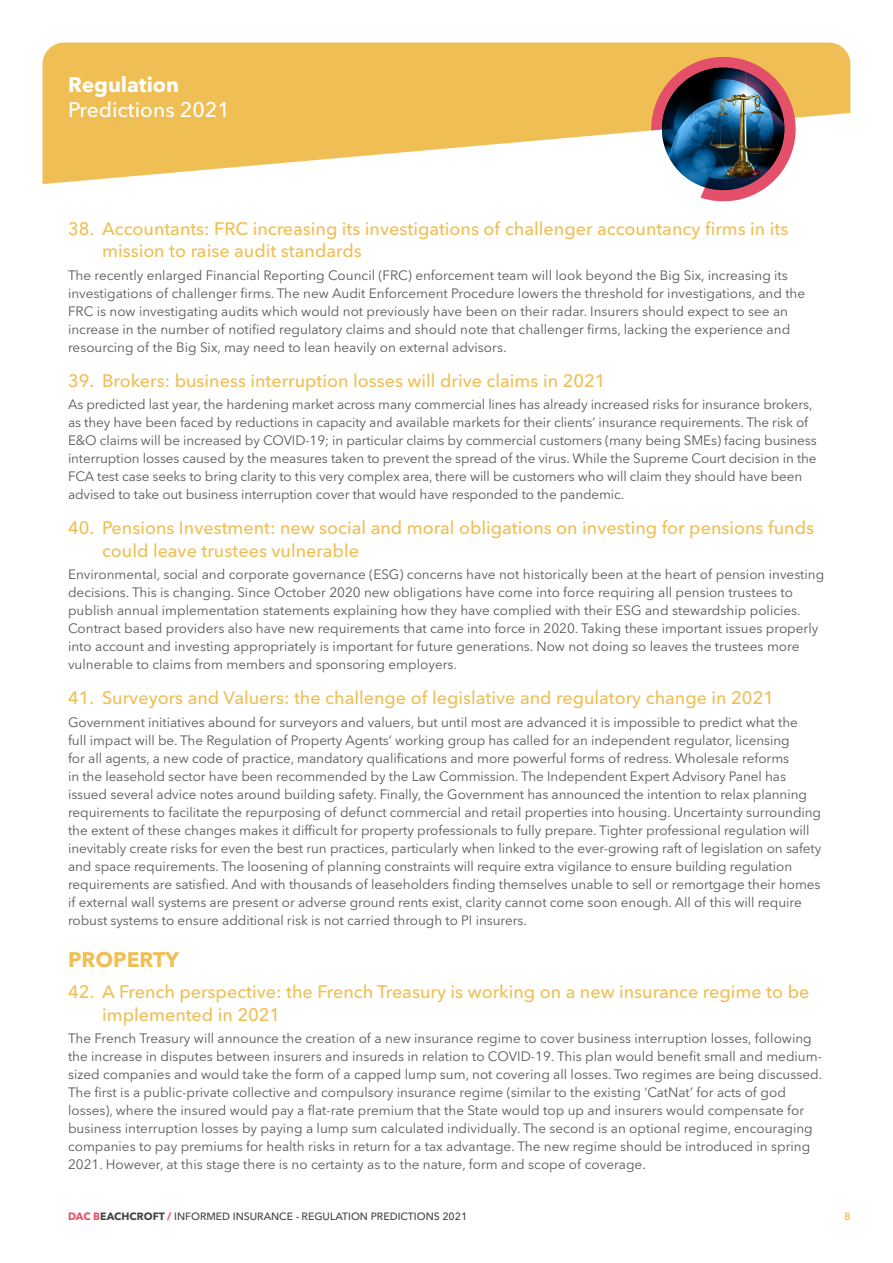
<style>
.page{position:relative;width:893px;height:1263px;background:#fff}
.page>*{position:absolute;margin:0;border:0;box-sizing:border-box;transform-origin:0 0}
.t1{font:500 21px "Avenir Next LT Pro";color:#fff}
.t2{font:700 21px "Avenir Next LT Pro";color:#fff}
.Individual_Predictio{font:700 21px "Avenir Next LT Pro";color:#efbf55}
.t3{font:500 18px/22.5px "Avenir Next LT Pro";color:#efbf55}
.Numbered_Predictions{font:13.5px/18px "Avenir Next LT Pro";letter-spacing:-.005em;color:#57585a}
.t4{font:500 10.5px "Avenir Next LT Pro";color:#444445}
.t5{font:600 10.5px "Avenir Next LT Pro";color:#efbf55}
.s1{font-weight:700;color:#e45069}
.s2{font-weight:700}
</style>
<div class="page">
<svg style="left:43px;top:43px;width:807px;height:141px;fill:#efbf55"></svg>
<svg style="left:651px;top:47px;width:154px;height:155px"></svg>
<img style="left:655px;top:68px;width:134px;height:126px">
<h1 class="t2" style="left:68px;top:72px;width:113px">Regulation</h1>
<h1 class="t1" style="left:68px;top:97px;width:163px">Predictions 2021</h1>
<p class="t3" style="left:102px;top:217px;width:688px;text-indent:-34px">38. Accountants: FRC increasing its investigations of challenger accountancy firms in its mission to raise audit standards</p>
<p class="Numbered_Predictions" style="left:68px;top:266px;width:739px">The recently enlarged Financial Reporting Council (FRC) enforcement team will look beyond the Big Six, increasing its investigations of challenger firms. The new Audit Enforcement Procedure lowers the threshold for investigations, and the FRC is now investigating audits which would not previously have been on their radar. Insurers should expect to see an increase in the number of notified regulatory claims and should note that challenger firms, lacking the experience and resourcing of the Big Six, may need to lean heavily on external advisors.</p>
<p class="t3" style="left:68px;top:369px;width:539px">39. Brokers: business interruption losses will drive claims in 2021</p>
<p class="Numbered_Predictions" style="left:68px;top:395px;width:750px">As predicted last year, the hardening market across many commercial lines has already increased risks for insurance brokers, as they have been faced by reductions in capacity and available markets for their clients’ insurance requirements. The risk of E&amp;O claims will be increased by COVID-19; in particular claims by commercial customers (many being SMEs) facing business interruption losses caused by the measures taken to prevent the spread of the virus. While the Supreme Court decision in the FCA test case seeks to bring clarity to this very complex area, there will be customers who will claim they should have been advised to take out business interruption cover that would have responded to the pandemic.</p>
<p class="t3" style="left:102px;top:517px;width:713px;text-indent:-34px">40. Pensions Investment: new social and moral obligations on investing for pensions funds could leave trustees vulnerable</p>
<p class="Numbered_Predictions" style="left:68px;top:565px;width:758px">Environmental, social and corporate governance (ESG) concerns have not historically been at the heart of pension investing decisions. This is changing. Since October 2020 new obligations have come into force requiring all pension trustees to publish annual implementation statements explaining how they have complied with their ESG and stewardship policies.<br>Contract based providers also have new requirements that came into force in 2020. Taking these important issues properly into account and investing appropriately is important for future generations. Now not doing so leaves the trustees more vulnerable to claims from members and sponsoring employers.</p>
<p class="t3" style="left:68px;top:687px;width:708px">41. Surveyors and Valuers: the challenge of legislative and regulatory change in 2021</p>
<p class="Numbered_Predictions" style="left:68px;top:713px;width:755px">Government initiatives abound for surveyors and valuers, but until most are advanced it is impossible to predict what the<br>full impact will be. The Regulation of Property Agents’ working group has called for an independent regulator, licensing<br>for all agents, a new code of practice, mandatory qualifications and more powerful forms of redress. Wholesale reforms<br>in the leasehold sector have been recommended by the Law Commission. The Independent Expert Advisory Panel has issued several advice notes around building safety. Finally, the Government has announced the intention to relax planning requirements to facilitate the repurposing of defunct commercial and retail properties into housing. Uncertainty surrounding the extent of these changes makes it difficult for property professionals to fully prepare. Tighter professional regulation will inevitably create risks for even the best run practices, particularly when linked to the ever-growing raft of legislation on safety and space requirements. The loosening of planning constraints will require extra vigilance to ensure building regulation requirements are satisfied. And with thousands of leaseholders finding themselves unable to sell or remortgage their homes if external wall systems are present or adverse ground rents exist, clarity cannot come soon enough. All of this will require robust systems to ensure additional risk is not carried through to PI insurers.</p>
<p class="Individual_Predictio" style="left:68px;top:947px;width:113px">PROPERTY</p>
<p class="t3" style="left:102px;top:980px;width:709px;text-indent:-34px">42. A French perspective: the French Treasury is working on a new insurance regime to be implemented in 2021</p>
<p class="Numbered_Predictions" style="left:68px;top:1029px;width:756px">The French Treasury will announce the creation of a new insurance regime to cover business interruption losses, following the increase in disputes between insurers and insureds in relation to COVID-19. This plan would benefit small and medium&shy;sized companies and would take the form of a capped lump sum, not covering all losses. Two regimes are being discussed.<br>The first is a public-private collective and compulsory insurance regime (similar to the existing ‘CatNat’ for acts of god losses), where the insured would pay a flat-rate premium that the State would top up and insurers would compensate for business interruption losses by paying a lump sum calculated individually. The second is an optional regime, encouraging companies to pay premiums for health risks in return for a tax advantage. The new regime should be introduced in spring 2021. However, at this stage there is no certainty as to the nature, form and scope of coverage.</p>
<p class="t4" style="left:68px;top:1210px;width:401px"><span class="s1">DAC B</span><span class="s2">EACHCROFT</span> <span class="s1">/</span> INFORMED INSURANCE - REGULATION PREDICTIONS 2021</p>
<p class="t5" style="left:844px;top:1210px;width:8px">8</p>
</div>
